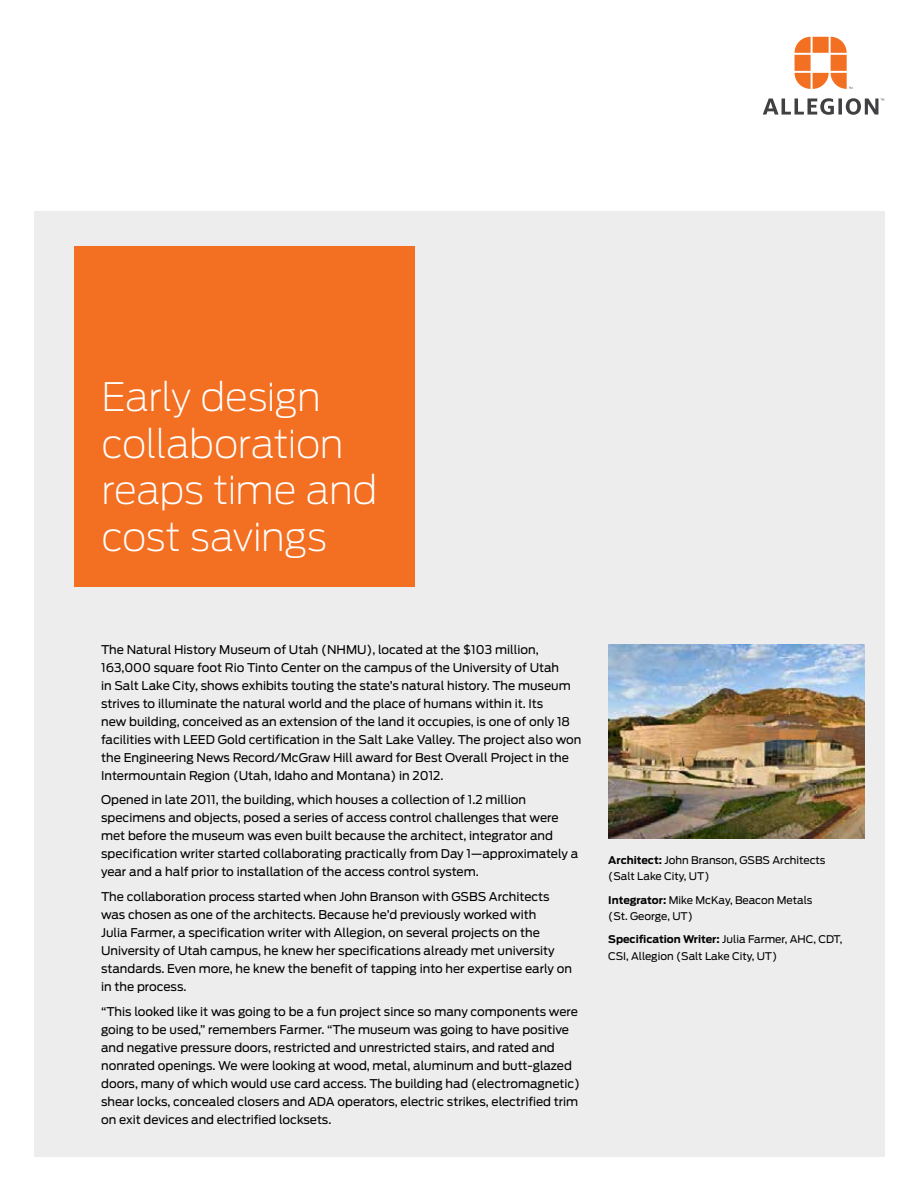
<style>
.page{position:relative;width:918px;height:1188px;background:#fff}
.page>*{position:absolute;margin:0;border:0;box-sizing:border-box;transform-origin:0 0}
.t1{font:200 39px/46.5px "Antenna";letter-spacing:-.015em;color:#fff}
.t2{font:12px/18px "Antenna";color:#000}
.t3{font:10.5px/16.5px "Antenna";color:#000}
.s1{font-weight:700}
</style>
<div class="page">
<svg style="left:795px;top:37px;width:57px;height:52px"></svg>
<svg style="left:763px;top:98px;width:121px;height:17px"></svg>
<div style="left:34px;top:212px;width:850px;height:945px;background:#ededee"></div>
<div style="left:74px;top:246px;width:340px;height:341px;background:#f36f21"></div>
<img style="left:608px;top:644px;width:257px;height:195px">
<h1 class="t1" style="left:102px;top:374px;width:277px">Early design collaboration reaps time and cost savings</h1>
<p class="t2" style="left:101px;top:640px;width:482px">The Natural History Museum of Utah (NHMU), located at the $103 million, 163,000 square foot Rio Tinto Center on the campus of the University of Utah<br>in Salt Lake City, shows exhibits touting the state’s natural history. The museum strives to illuminate the natural world and the place of humans within it. Its<br>new building, conceived as an extension of the land it occupies, is one of only 18 facilities with LEED Gold certification in the Salt Lake Valley. The project also won the Engineering News Record/McGraw Hill award for Best Overall Project in the Intermountain Region (Utah, Idaho and Montana) in 2012.</p>
<p class="t2" style="left:101px;top:791px;width:479px">Opened in late 2011, the building, which houses a collection of 1.2 million specimens and objects, posed a series of access control challenges that were met before the museum was even built because the architect, integrator and specification writer started collaborating practically from Day 1—approximately a year and a half prior to installation of the access control system.</p>
<p class="t2" style="left:101px;top:888px;width:472px">The collaboration process started when John Branson with GSBS Architects was chosen as one of the architects. Because he’d previously worked with<br>Julia Farmer, a specification writer with Allegion, on several projects on the University of Utah campus, he knew her specifications already met university standards. Even more, he knew the benefit of tapping into her expertise early on in the process.</p>
<p class="t2" style="left:101px;top:1003px;width:481px">“This looked like it was going to be a fun project since so many components were going to be used,” remembers Farmer. “The museum was going to have positive and negative pressure doors, restricted and unrestricted stairs, and rated and nonrated openings. We were looking at wood, metal, aluminum and butt-glazed doors, many of which would use card access. The building had (electromagnetic) shear locks, concealed closers and ADA operators, electric strikes, electrified trim on exit devices and electrified locksets.</p>
<p class="t3" style="left:608px;top:852px;width:219px"><span class="s1">Architect:</span> John Branson, GSBS Architects (Salt Lake City, UT)</p>
<p class="t3" style="left:608px;top:891px;width:206px"><span class="s1">Integrator:</span> Mike McKay, Beacon Metals (St. George, UT)</p>
<p class="t3" style="left:608px;top:931px;width:236px"><span class="s1">Specification Writer:</span> Julia Farmer, AHC, CDT,<br>CSI, Allegion (Salt Lake City, UT)</p>
</div>
